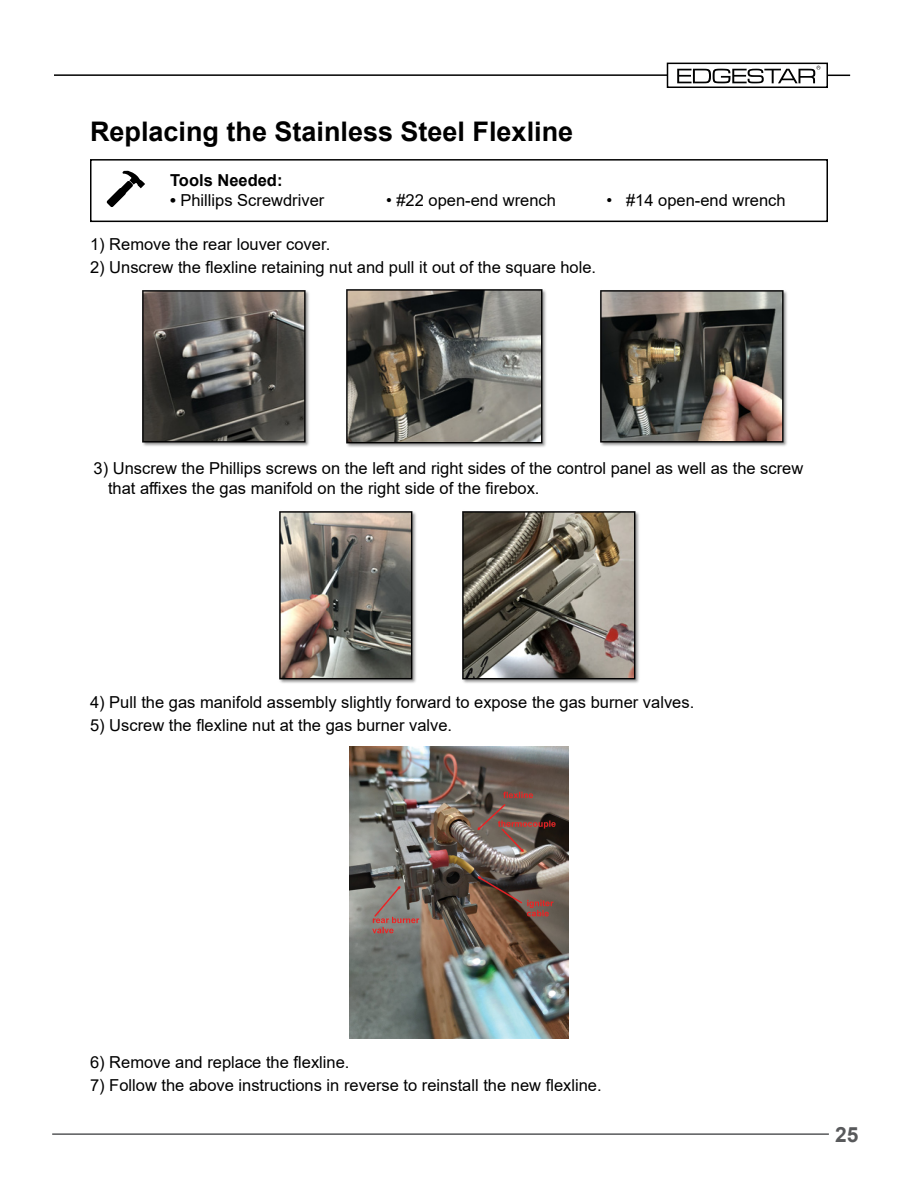
<style>
.page{position:relative;width:918px;height:1188px;background:#fff}
.page>*{position:absolute;margin:0;border:0;box-sizing:border-box;transform-origin:0 0}
.t1{font:700 27px "Arial";color:#000}
.t2{font:700 21px "Arial";color:#58595b}
.t3{font:16.5px/19.8px "Arial";color:#000}
.t4{font:700 16.5px "Arial";color:#000}
.s1{font-weight:700}
</style>
<div class="page">
<hr style="left:52px;top:1133px;width:777px;height:2px;background:#58595b">
<hr style="left:54px;top:74px;width:614px;height:2px;background:#000">
<svg style="left:828px;top:75px;width:22px;height:1px"></svg>
<svg style="left:677px;top:66px;width:143px;height:17px"></svg>
<div style="left:667px;top:63px;width:161px;height:25px;border:2px solid #000"></div>
<svg style="left:106px;top:170px;width:39px;height:37px"></svg>
<div style="left:90px;top:159px;width:738px;height:63px;border:2px solid #000"></div>
<img style="left:346px;top:289px;width:200px;height:158px">
<img style="left:600px;top:290px;width:187px;height:156px">
<img style="left:142px;top:290px;width:167px;height:156px">
<img style="left:279px;top:511px;width:137px;height:172px">
<img style="left:462px;top:511px;width:177px;height:172px">
<img style="left:349px;top:746px;width:220px;height:292px">
<h1 class="t1" style="left:90px;top:113px;width:485px">Replacing the Stainless Steel Flexline</h1>
<p class="t4" style="left:170px;top:169px;width:114px">Tools Needed:</p>
<p class="t3" style="left:170px;top:190px;width:156px"><span class="s1">•</span> Phillips Screwdriver</p>
<p class="t3" style="left:386px;top:190px;width:171px">• #22 open-end wrench</p>
<p class="t3" style="left:607px;top:190px;width:181px">• #14 open-end wrench</p>
<p class="t3" style="left:90px;top:234px;width:242px">1) Remove the rear louver cover.</p>
<p class="t3" style="left:90px;top:257px;width:508px">2) Unscrew the flexline retaining nut and pull it out of the square hole.</p>
<p class="t3" style="left:108px;top:458px;width:697px;text-indent:-14px">3) Unscrew the Phillips screws on the left and right sides of the control panel as well as the screw that affixes the gas manifold on the right side of the firebox.</p>
<p class="t3" style="left:90px;top:692px;width:606px">4) Pull the gas manifold assembly slightly forward to expose the gas burner valves.</p>
<p class="t3" style="left:90px;top:715px;width:364px">5) Uscrew the flexline nut at the gas burner valve.</p>
<p class="t3" style="left:90px;top:1052px;width:261px">6) Remove and replace the flexline.</p>
<p class="t3" style="left:90px;top:1075px;width:513px">7) Follow the above instructions in reverse to reinstall the new flexline.</p>
<p class="t2" style="left:835px;top:1120px;width:25px">25</p>
</div>
